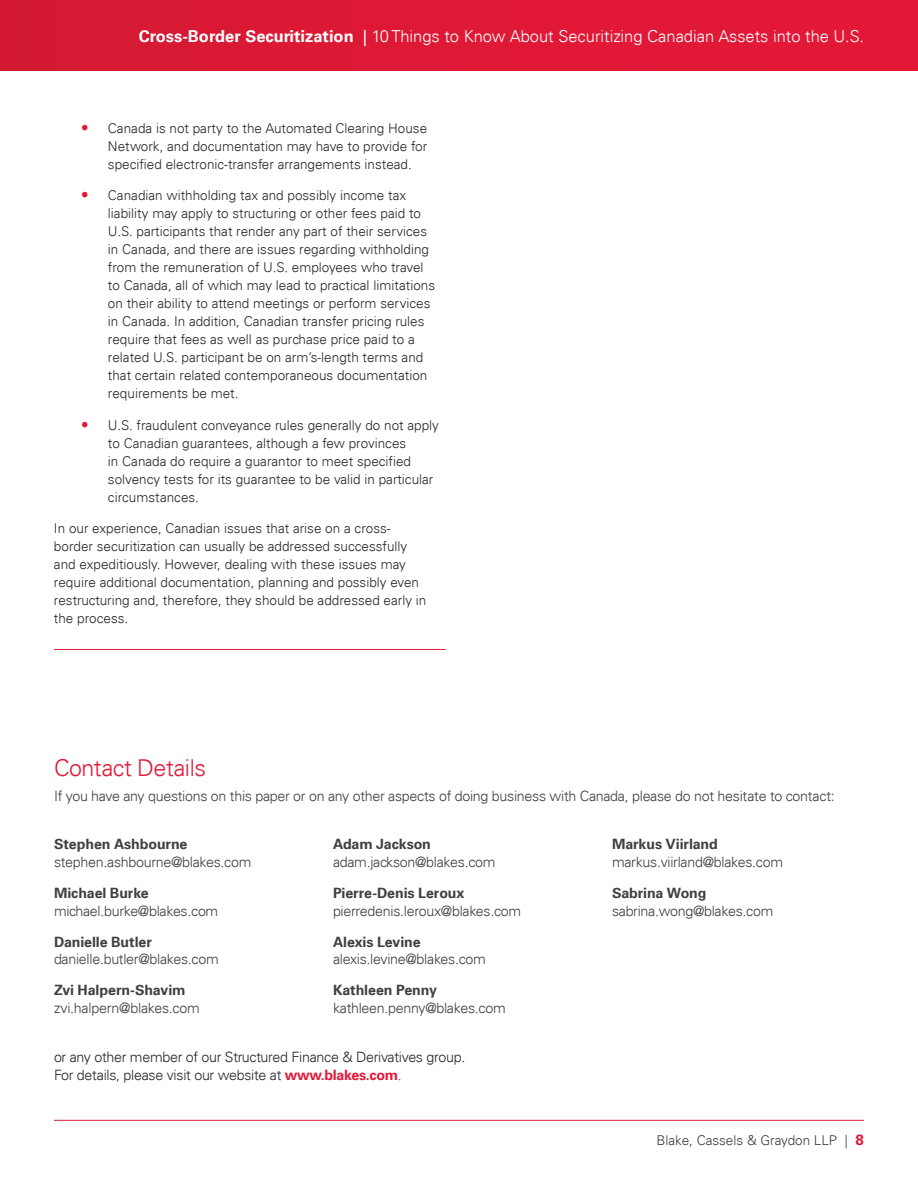
<style>
.page{position:relative;width:918px;height:1188px;background:#fff}
.page>*{position:absolute;margin:0;border:0;box-sizing:border-box;transform-origin:0 0}
.t1{font:300 23.25px "Univers 45";letter-spacing:-.02em;color:#e31837}
.t2{font:300 16.5px "Univers 45";color:#fff}
.t3{font:700 16.5px "Univers 65";color:#fff}
.t4{font:300 15px "Univers 45";color:#fff}
.t5{font:700 15px "Univers 65";color:#fff}
.t6{font:300 14.25px "Univers 45";letter-spacing:-.02em;color:#403f41}
.t7{font:700 14.25px "Univers 65";letter-spacing:-.005em;color:#403f41}
.t8{font:300 14.25px/17.7px "Univers 45";letter-spacing:-.02em;color:#292829}
.t9{font:300 13.5px/18px "Univers 45";color:#292829}
.t10{font:300 13.5px "Univers 45";color:#403f41}
.s1{font-family:"Univers 55 Roman";font-weight:400}
.s2{font-size:15px;color:#e31837}
.s3{font-family:"Univers 65";font-weight:700;color:#e31837}
.s4{color:#e31837}
.s5{font-family:"Univers 65";font-weight:700;font-size:15px;color:#e31837}
</style>
<div class="page">
<div style="left:0;top:0;width:918px;height:71px;background:#df1936"></div>
<hr style="left:54px;top:1120px;width:810px;height:1px;background:#e31837">
<hr style="left:54px;top:649px;width:392px;height:1px;background:#e31837">
<p class="t2" style="left:363px;top:26px;width:503px"><span class="s1">|</span> 10 Things to Know About Securitizing Canadian Assets into the U.S.</p>
<p class="t3" style="left:139px;top:26px;width:216px">Cross-Border Securitization</p>
<p class="t4" style="left:388px;top:27px;width:477px"><span class="s1">|</span> 10 Things Americans Should Know About Securitizing Canadian Assets</p>
<p class="t5" style="left:184px;top:27px;width:197px">Cross-Border Securitization</p>
<p class="t9" style="left:108px;top:119px;width:321px;text-align:justify;text-indent:-27px"><span class="s2">•</span> Canada is not party to the Automated Clearing House Network, and documentation may have to provide for specified electronic-transfer arrangements instead.</p>
<p class="t9" style="left:108px;top:186px;width:329px;text-indent:-27px"><span class="s2">•</span> Canadian withholding tax and possibly income tax liability may apply to structuring or other fees paid to U.S. participants that render any part of their services in Canada, and there are issues regarding withholding from the remuneration of U.S. employees who travel to Canada, all of which may lead to practical limitations on their ability to attend meetings or perform services in Canada. In addition, Canadian transfer pricing rules require that fees as well as purchase price paid to a related U.S. participant be on arm’s-length terms and that certain related contemporaneous documentation requirements be met.</p>
<p class="t9" style="left:108px;top:416px;width:333px;text-indent:-27px"><span class="s2">•</span> U.S. fraudulent conveyance rules generally do not apply to Canadian guarantees, although a few provinces<br>in Canada do require a guarantor to meet specified solvency tests for its guarantee to be valid in particular circumstances.</p>
<p class="t9" style="left:54px;top:519px;width:374px">In our experience, Canadian issues that arise on a cross&shy;border securitization can usually be addressed successfully and expeditiously. However, dealing with these issues may require additional documentation, planning and possibly even restructuring and, therefore, they should be addressed early in the process.</p>
<h1 class="t1" style="left:54px;top:754px;width:154px">Contact Details</h1>
<p class="t6" style="left:54px;top:787px;width:782px">If you have any questions on this paper or on any other aspects of doing business with Canada, please do not hesitate to contact:</p>
<p class="t7" style="left:54px;top:836px;width:135px">Stephen Ashbourne</p>
<p class="t6" style="left:54px;top:853px;width:199px">stephen.ashbourne@blakes.com</p>
<p class="t7" style="left:54px;top:885px;width:96px">Michael Burke</p>
<p class="t6" style="left:54px;top:902px;width:166px">michael.burke@blakes.com</p>
<p class="t7" style="left:54px;top:933px;width:100px">Danielle Butler</p>
<p class="t6" style="left:54px;top:951px;width:166px">danielle.butler@blakes.com</p>
<p class="t7" style="left:54px;top:982px;width:133px">Zvi Halpern-Shavim</p>
<p class="t6" style="left:54px;top:999px;width:147px">zvi.halpern@blakes.com</p>
<p class="t7" style="left:333px;top:836px;width:100px">Adam Jackson</p>
<p class="t6" style="left:333px;top:853px;width:164px">adam.jackson@blakes.com</p>
<p class="t7" style="left:333px;top:885px;width:133px">Pierre-Denis Leroux</p>
<p class="t6" style="left:333px;top:902px;width:190px">pierredenis.leroux@blakes.com</p>
<p class="t7" style="left:333px;top:933px;width:89px">Alexis Levine</p>
<p class="t6" style="left:333px;top:951px;width:154px">alexis.levine@blakes.com</p>
<p class="t7" style="left:333px;top:982px;width:106px">Kathleen Penny</p>
<p class="t6" style="left:333px;top:999px;width:174px">kathleen.penny@blakes.com</p>
<p class="t7" style="left:612px;top:836px;width:107px">Markus Viirland</p>
<p class="t6" style="left:612px;top:853px;width:173px">markus.viirland@blakes.com</p>
<p class="t7" style="left:612px;top:885px;width:96px">Sabrina Wong</p>
<p class="t6" style="left:612px;top:902px;width:163px">sabrina.wong@blakes.com</p>
<p class="t8" style="left:54px;top:1048px;width:413px">or any other member of our Structured Finance &amp; Derivatives group.<br>For details, please visit our website at <span class="s3">www.blakes.com</span><span class="s4">.</span></p>
<p class="t10" style="left:656px;top:1132px;width:209px">Blake, Cassels &amp; Graydon LLP | <span class="s5">8</span></p>
</div>
